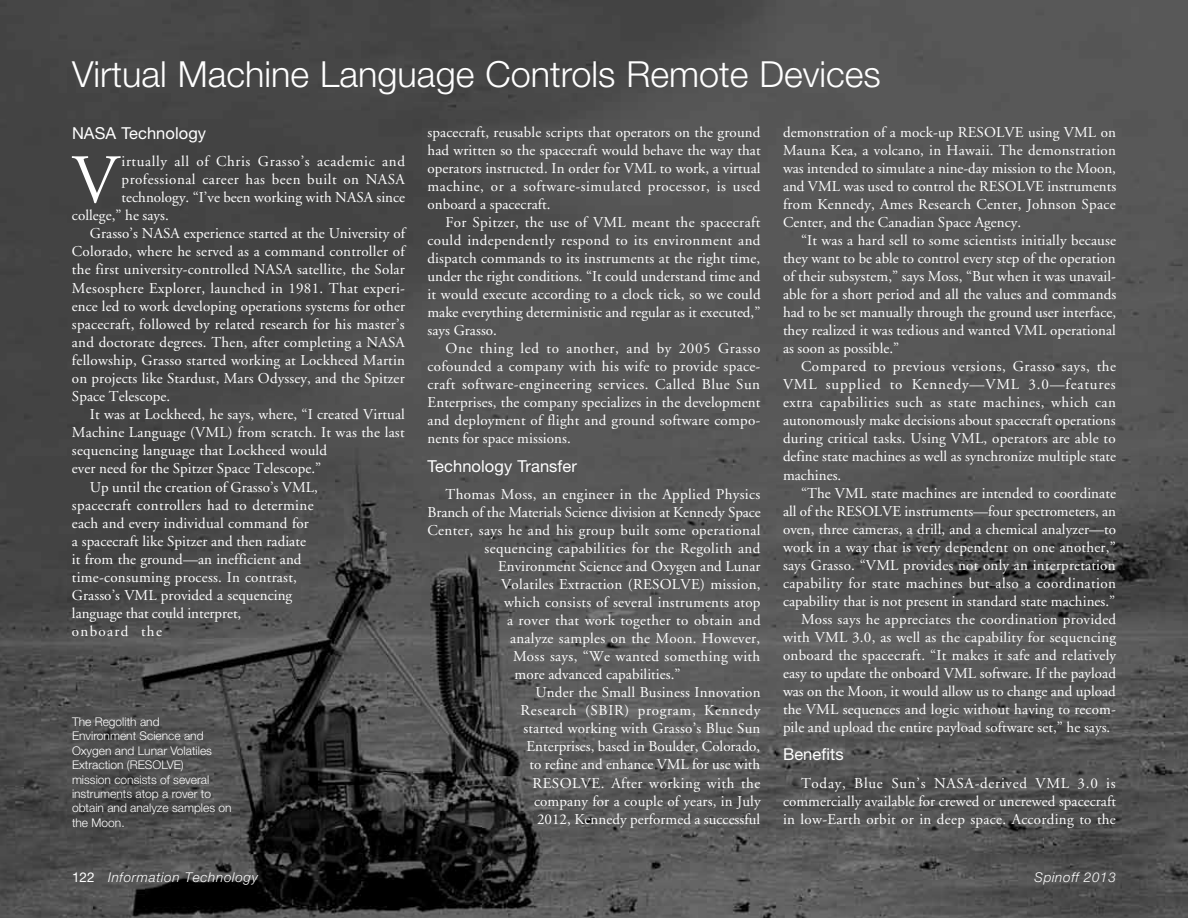
<style>
.page{position:relative;width:1188px;height:918px;background:#fff}
.page>*{position:absolute;margin:0;border:0;box-sizing:border-box;transform-origin:0 0}
.t1{font:69.3px "Adobe Garamond";color:#fff}
.t2{font:300 36px "Helvetica Neue";color:#fff}
.t3{font:16.5px "Helvetica Neue";letter-spacing:.005em;color:#fff}
.t4{font:15px/18px "Adobe Garamond";letter-spacing:.01em;color:#fff;text-align:justify}
.t5{font:15px "Adobe Garamond";letter-spacing:.035em;color:#fff}
.t6{font:15px "Adobe Garamond";letter-spacing:.04em;color:#fff}
.t7{font:15px "Adobe Garamond";letter-spacing:.05em;color:#fff}
.t8{font:15px "Adobe Garamond";letter-spacing:.09em;color:#fff}
.t9{font:italic 300 13.5px "Helvetica Neue";letter-spacing:.05em;color:#fff}
.t10{font:300 12px/14.4px "Helvetica Neue";color:#fff}
.s1{font-weight:400;font-style:normal}
</style>
<div class="page">
<img style="left:0;top:0;width:1188px;height:918px">
<h2 class="t2" style="left:72px;top:52px;width:810px">Virtual Machine Language Controls Remote Devices</h2>
<p class="t3" style="left:72px;top:123px;width:136px">NASA Technology</p>
<h1 class="t1" style="left:72px;top:143px;width:48px">V</h1>
<p class="t6" style="left:122px;top:153px;width:285px">irtually all of Chris Grasso’s academic and</p>
<p class="t4" style="left:427px;top:123px;width:335px">spacecraft, reusable scripts that operators on the ground had written so the spacecraft would behave the way that operators instructed. In order for VML to work, a virtual machine, or a software-simulated processor, is used onboard a spacecraft.</p>
<p class="t4" style="left:427px;top:214px;width:335px;text-indent:18px">For Spitzer, the use of VML meant the spacecraft could independently respond to its environment and dispatch commands to its instruments at the right time, under the right conditions. “It could understand time and it would execute according to a clock tick, so we could make everything deterministic and regular as it executed,” says Grasso.</p>
<p class="t4" style="left:427px;top:340px;width:334px;text-indent:18px">One thing led to another, and by 2005 Grasso cofounded a company with his wife to provide space&shy;craft software-engineering services. Called Blue Sun Enterprises, the company specializes in the development and deployment of flight and ground software compo&shy;nents for space missions.</p>
<p class="t3" style="left:428px;top:456px;width:151px">Technology Transfer</p>
<p class="t4" style="left:446px;top:486px;width:316px">Thomas Moss, an engineer in the Applied Physics</p>
<p class="t4" style="left:428px;top:504px;width:335px">Branch of the Materials Science division at Kennedy Space</p>
<p class="t4" style="left:428px;top:522px;width:335px">Center, says he and his group built some operational</p>
<p class="t4" style="left:484px;top:540px;width:277px">sequencing capabilities for the Regolith and</p>
<p class="t4" style="left:498px;top:558px;width:264px">Environment Science and Oxygen and Lunar</p>
<p class="t4" style="left:501px;top:576px;width:261px">Volatiles Extraction (RESOLVE) mission,</p>
<p class="t4" style="left:504px;top:594px;width:258px">which consists of several instruments atop</p>
<p class="t4" style="left:507px;top:612px;width:255px">a rover that work together to obtain and</p>
<p class="t4" style="left:510px;top:630px;width:252px">analyze samples on the Moon. However,</p>
<p class="t4" style="left:513px;top:648px;width:249px">Moss says, “We wanted something with</p>
<p class="t4" style="left:514px;top:666px;width:168px">more advanced capabilities.”</p>
<p class="t4" style="left:536px;top:684px;width:227px">Under the Small Business Innovation</p>
<p class="t7" style="left:520px;top:703px;width:241px">Research (SBIR) program, Kennedy</p>
<p class="t4" style="left:524px;top:720px;width:238px">started working with Grasso’s Blue Sun</p>
<p class="t4" style="left:526px;top:738px;width:235px">Enterprises, based in Boulder, Colorado,</p>
<p class="t4" style="left:530px;top:756px;width:232px">to refine and enhance VML for use with</p>
<p class="t5" style="left:532px;top:775px;width:229px">RESOLVE. After working with the</p>
<p class="t4" style="left:534px;top:792px;width:228px">company for a couple of years, in July</p>
<p class="t4" style="left:537px;top:810px;width:225px">2012, Kennedy performed a successful</p>
<p class="t4" style="left:783px;top:124px;width:335px">demonstration of a mock-up RESOLVE using VML on Mauna Kea, a volcano, in Hawaii. The demonstration was intended to simulate a nine-day mission to the Moon, and VML was used to control the RESOLVE instruments from Kennedy, Ames Research Center, Johnson Space Center, and the Canadian Space Agency.</p>
<p class="t4" style="left:783px;top:232px;width:335px;text-indent:18px">“It was a hard sell to some scientists initially because they want to be able to control every step of the operation of their subsystem,” says Moss, “But when it was unavail&shy;able for a short period and all the values and commands had to be set manually through the ground user interface, they realized it was tedious and wanted VML operational as soon as possible.”</p>
<p class="t4" style="left:783px;top:358px;width:335px;text-indent:18px">Compared to previous versions, Grasso says, the VML supplied to Kennedy—VML 3.0—features extra capabilities such as state machines, which can autonomously make decisions about spacecraft operations during critical tasks. Using VML, operators are able to define state machines as well as synchronize multiple state machines.</p>
<p class="t4" style="left:801px;top:484px;width:316px">“The VML state machines are intended to coordinate</p>
<p class="t4" style="left:783px;top:502px;width:335px">all of the RESOLVE instruments—four spectrometers, an</p>
<p class="t4" style="left:783px;top:520px;width:335px">oven, three cameras, a drill, and a chemical analyzer—to</p>
<p class="t4" style="left:783px;top:538px;width:334px">work in a way that is very dependent on one another,”</p>
<p class="t4" style="left:783px;top:556px;width:334px">says Grasso. “VML provides not only an interpretation</p>
<p class="t4" style="left:783px;top:574px;width:334px">capability for state machines but also a coordination</p>
<p class="t4" style="left:783px;top:592px;width:334px">capability that is not present in standard state machines.”</p>
<p class="t4" style="left:801px;top:610px;width:317px">Moss says he appreciates the coordination provided</p>
<p class="t4" style="left:783px;top:628px;width:335px">with VML 3.0, as well as the capability for sequencing</p>
<p class="t4" style="left:783px;top:646px;width:335px">onboard the spacecraft. “It makes it safe and relatively</p>
<p class="t4" style="left:783px;top:664px;width:335px">easy to update the onboard VML software. If the payload</p>
<p class="t4" style="left:783px;top:683px;width:334px">was on the Moon, it would allow us to change and upload</p>
<p class="t4" style="left:783px;top:701px;width:334px">the VML sequences and logic without having to recom-</p>
<p class="t4" style="left:783px;top:719px;width:329px">pile and upload the entire payload software set,” he says.</p>
<p class="t3" style="left:783px;top:745px;width:62px">Benefits</p>
<p class="t4" style="left:783px;top:774px;width:335px;text-indent:18px">Today, Blue Sun’s NASA-derived VML 3.0 is commercially available for crewed or uncrewed spacecraft in low-Earth orbit or in deep space. According to the</p>
<p class="t5" style="left:122px;top:171px;width:285px">professional career has been built on NASA</p>
<p class="t4" style="left:122px;top:189px;width:285px">technology. “I’ve been working with NASA since</p>
<p class="t4" style="left:72px;top:207px;width:98px">college,” he says.</p>
<p class="t4" style="left:90px;top:225px;width:317px">Grasso’s NASA experience started at the University of</p>
<p class="t4" style="left:72px;top:243px;width:334px">Colorado, where he served as a command controller of</p>
<p class="t4" style="left:72px;top:261px;width:334px">the first university-controlled NASA satellite, the Solar</p>
<p class="t4" style="left:72px;top:279px;width:334px">Mesosphere Explorer, launched in 1981. That experi-</p>
<p class="t4" style="left:72px;top:297px;width:335px">ence led to work developing operations systems for other</p>
<p class="t4" style="left:72px;top:315px;width:334px">spacecraft, followed by related research for his master’s</p>
<p class="t4" style="left:72px;top:333px;width:334px">and doctorate degrees. Then, after completing a NASA</p>
<p class="t4" style="left:72px;top:352px;width:334px">fellowship, Grasso started working at Lockheed Martin</p>
<p class="t4" style="left:72px;top:370px;width:334px">on projects like Stardust, Mars Odyssey, and the Spitzer</p>
<p class="t4" style="left:72px;top:388px;width:100px">Space Telescope.</p>
<p class="t4" style="left:90px;top:406px;width:316px">It was at Lockheed, he says, where, “I created Virtual</p>
<p class="t4" style="left:72px;top:424px;width:334px">Machine Language (VML) from scratch. It was the last</p>
<p class="t4" style="left:72px;top:442px;width:257px">sequencing language that Lockheed would</p>
<p class="t4" style="left:72px;top:460px;width:251px">ever need for the Spitzer Space Telescope.”</p>
<p class="t4" style="left:90px;top:478px;width:229px">Up until the creation of Grasso’s VML,</p>
<p class="t4" style="left:72px;top:496px;width:243px">spacecraft controllers had to determine</p>
<p class="t4" style="left:72px;top:514px;width:238px">each and every individual command for</p>
<p class="t4" style="left:72px;top:532px;width:236px">a spacecraft like Spitzer and then radiate</p>
<p class="t4" style="left:72px;top:551px;width:231px">it from the ground—an inefficient and</p>
<p class="t4" style="left:72px;top:569px;width:226px">time-consuming process. In contrast,</p>
<p class="t4" style="left:72px;top:587px;width:222px">Grasso’s VML provided a sequencing</p>
<p class="t4" style="left:72px;top:605px;width:171px">language that could interpret,</p>
<p class="t8" style="left:72px;top:624px;width:91px">onboard the</p>
<p class="t10" style="left:72px;top:714px;width:161px">The Regolith and<br>Environment Science and<br>Oxygen and Lunar Volatiles<br>Extraction (RESOLVE)<br>mission consists of several instruments atop a rover to obtain and analyze samples on the Moon.</p>
<p class="t9" style="left:72px;top:869px;width:188px"><span class="s1">122</span> Information Technology</p>
<p class="t9" style="left:1034px;top:869px;width:83px">Spinoff 2013</p>
</div>
